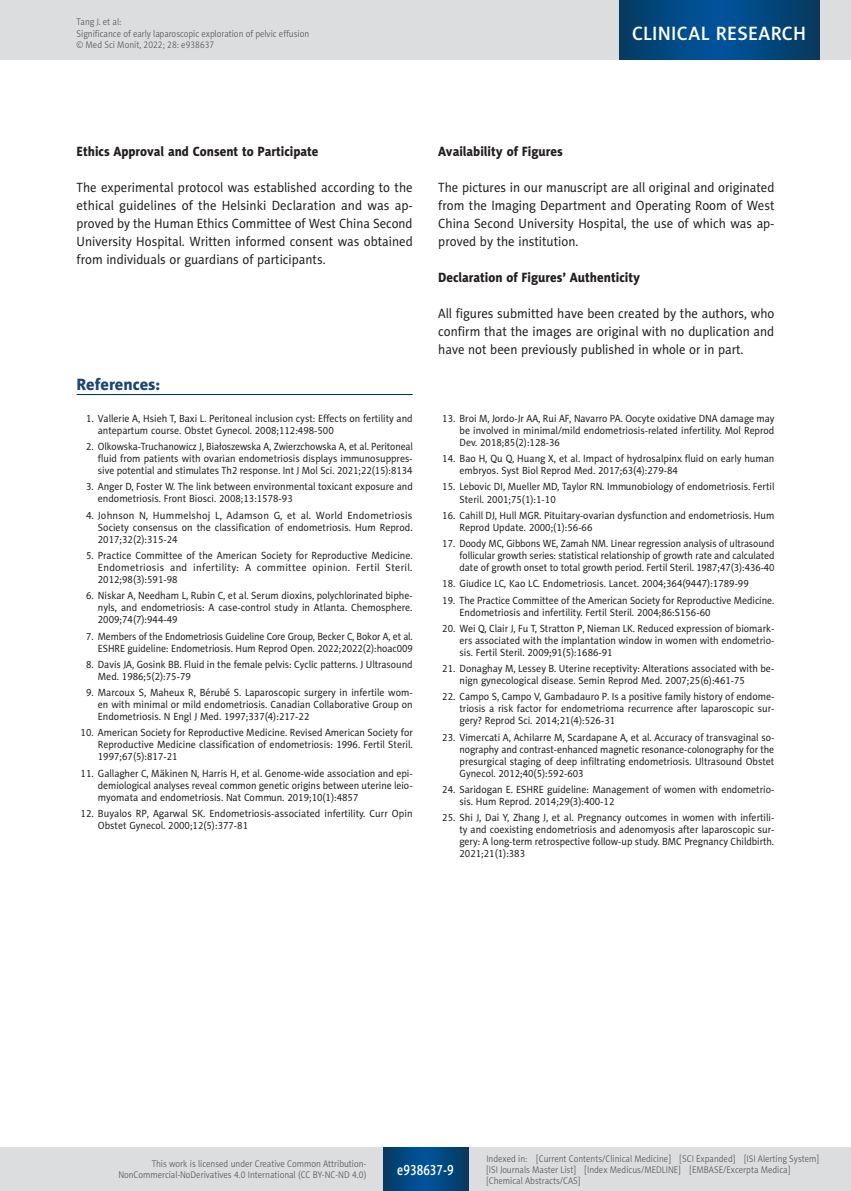
<style>
.page{position:relative;width:851px;height:1191px;background:#fff}
.page>*{position:absolute;margin:0;border:0;box-sizing:border-box;transform-origin:0 0}
.t1{font:19.5px "Naomi Sans EFN Medium";letter-spacing:.015em;color:#fff}
.MSM_Referencje_Tytul{font:16.5px "Naomi Sans EFN Heavy";color:#1a4574}
.t2{font:15px "Naomi Sans EFN Medium";color:#fff;scale:.8 1}
.MSM_Body{font:13.5px/18px "Naomi Sans EFN";color:#231f20;text-align:justify;scale:.95 1}
.MSM_Headline_2{font:13.5px "Naomi Sans EFN Heavy";color:#231f20;scale:.95 1}
.MSM_Referencje_punkt{font:10.5px/12px "Naomi Sans EFN";color:#231f20;text-align:justify;scale:.95 1}
.MSM_Referencje_punkt-2{font:10.5px/12px "Naomi Sans EFN";color:#231f20;text-align:justify;scale:.93 1}
.MSM_Referencje_punkt-3{font:10.5px/12px "Naomi Sans EFN";color:#231f20;scale:.94 1}
.MSM_Referencje_punkt-4{font:10.5px/12px "Naomi Sans EFN";color:#231f20;text-align:justify}
.MSM_Referencje_punkt-5{font:10.5px/12px "Naomi Sans EFN";color:#231f20;scale:.96 1}
.t3{font:9.75px/11.2px "Naomi Sans EFN Light";color:#57585a;scale:.9 1}
</style>
<div class="page">
<hr style="left:77px;top:394px;width:335px;height:1px;background:#00295c">
<div style="left:0;top:1148px;width:850px;height:43px;background:#dcdddf"></div>
<svg style="left:383px;top:1147px;width:85px;height:43px;background:#02477e"></svg>
<div style="left:0;top:0;width:850px;height:60px;background:#dcdddf"></div>
<svg style="left:619px;top:0;width:200px;height:60px;background:#02477e"></svg>
<p class="t3" style="left:77px;top:16px;width:260px">Tang J. et al:<br>Significance of early laparoscopic exploration of pelvic effusion © Med Sci Monit, 2022; 28: e938637</p>
<h1 class="t1" style="left:632px;top:22px;width:175px">CLINICAL RESEARCH</h1>
<p class="MSM_Headline_2" style="left:77px;top:143px;width:256px">Ethics Approval and Consent to Participate</p>
<p class="MSM_Body" style="left:77px;top:178px;width:355px">The experimental protocol was established according to the ethical guidelines of the Helsinki Declaration and was ap&shy;proved by the Human Ethics Committee of West China Second University Hospital. Written informed consent was obtained from individuals or guardians of participants.</p>
<p class="MSM_Referencje_Tytul" style="left:77px;top:374px;width:85px">References:</p>
<p class="MSM_Referencje_punkt" style="left:98px;top:412px;width:333px;text-indent:-12px">1. Vallerie A, Hsieh T, Baxi L. Peritoneal inclusion cyst: Effects on fertility and antepartum course. Obstet Gynecol. 2008;112:498-500</p>
<p class="MSM_Referencje_punkt-2" style="left:98px;top:441px;width:340px;text-indent:-12px">2. Olkowska-Truchanowicz J, Białoszewska A, Zwierzchowska A, et al. Peritoneal fluid from patients with ovarian endometriosis displays immunosuppres&shy;sive potential and stimulates Th2 response. Int J Mol Sci. 2021;22(15):8134</p>
<p class="MSM_Referencje_punkt" style="left:98px;top:481px;width:333px;text-indent:-12px">3. Anger D, Foster W. The link between environmental toxicant exposure and endometriosis. Front Biosci. 2008;13:1578-93</p>
<p class="MSM_Referencje_punkt-4" style="left:98px;top:509px;width:316px;text-indent:-12px">4. Johnson N, Hummelshoj L, Adamson G, et al. World Endometriosis Society consensus on the classification of endometriosis. Hum Reprod.<br>2017;32(2):315-24</p>
<p class="MSM_Referencje_punkt" style="left:98px;top:549px;width:333px;text-indent:-12px">5. Practice Committee of the American Society for Reproductive Medicine.<br>Endometriosis and infertility: A committee opinion. Fertil Steril.<br>2012;98(3):591-98</p>
<p class="MSM_Referencje_punkt" style="left:98px;top:590px;width:333px;text-indent:-12px">6. Niskar A, Needham L, Rubin C, et al. Serum dioxins, polychlorinated biphe&shy;nyls, and endometriosis: A case-control study in Atlanta. Chemosphere.<br>2009;74(7):944-49</p>
<p class="MSM_Referencje_punkt-2" style="left:86px;top:630px;width:353px;text-align:right">7. Members of the Endometriosis Guideline Core Group, Becker C, Bokor A, et al.<br>ESHRE guideline: Endometriosis. Hum Reprod Open. 2022;2022(2):hoac009</p>
<p class="MSM_Referencje_punkt-3" style="left:98px;top:658px;width:336px;text-indent:-12px">8. Davis JA, Gosink BB. Fluid in the female pelvis: Cyclic patterns. J Ultrasound<br>Med. 1986;5(2):75-79</p>
<p class="MSM_Referencje_punkt" style="left:98px;top:686px;width:333px;text-indent:-12px">9. Marcoux S, Maheux R, Bérubé S. Laparoscopic surgery in infertile wom&shy;en with minimal or mild endometriosis. Canadian Collaborative Group on Endometriosis. N Engl J Med. 1997;337(4):217-22</p>
<p class="MSM_Referencje_punkt" style="left:98px;top:727px;width:333px;text-indent:-17px">10. American Society for Reproductive Medicine. Revised American Society for Reproductive Medicine classification of endometriosis: 1996. Fertil Steril.<br>1997;67(5):817-21</p>
<p class="MSM_Referencje_punkt" style="left:98px;top:767px;width:333px;text-indent:-17px">11. Gallagher C, Mäkinen N, Harris H, et al. Genome-wide association and epi&shy;demiological analyses reveal common genetic origins between uterine leio&shy;myomata and endometriosis. Nat Commun. 2019;10(1):4857</p>
<p class="MSM_Referencje_punkt-5" style="left:98px;top:807px;width:329px;text-indent:-17px">12. Buyalos RP, Agarwal SK. Endometriosis-associated infertility. Curr Opin<br>Obstet Gynecol. 2000;12(5):377-81</p>
<p class="MSM_Headline_2" style="left:438px;top:143px;width:132px">Availability of Figures</p>
<p class="MSM_Body" style="left:438px;top:178px;width:355px">The pictures in our manuscript are all original and originated from the Imaging Department and Operating Room of West China Second University Hospital, the use of which was ap&shy;proved by the institution.</p>
<p class="MSM_Headline_2" style="left:438px;top:269px;width:214px">Declaration of Figures’ Authenticity</p>
<p class="MSM_Body" style="left:438px;top:304px;width:355px">All figures submitted have been created by the authors, who confirm that the images are original with no duplication and have not been previously published in whole or in part.</p>
<p class="MSM_Referencje_punkt-3" style="left:459px;top:412px;width:336px;text-align:justify;text-indent:-17px">13. Broi M, Jordo-Jr AA, Rui AF, Navarro PA. Oocyte oxidative DNA damage may be involved in minimal/mild endometriosis-related infertility. Mol Reprod Dev. 2018;85(2):128-36</p>
<p class="MSM_Referencje_punkt" style="left:459px;top:453px;width:333px;text-indent:-17px">14. Bao H, Qu Q, Huang X, et al. Impact of hydrosalpinx fluid on early human embryos. Syst Biol Reprod Med. 2017;63(4):279-84</p>
<p class="MSM_Referencje_punkt" style="left:459px;top:481px;width:333px;text-indent:-17px">15. Lebovic DI, Mueller MD, Taylor RN. Immunobiology of endometriosis. Fertil<br>Steril. 2001;75(1):1-10</p>
<p class="MSM_Referencje_punkt" style="left:459px;top:509px;width:333px;text-indent:-17px">16. Cahill DJ, Hull MGR. Pituitary-ovarian dysfunction and endometriosis. Hum<br>Reprod Update. 2000;(1):56-66</p>
<p class="MSM_Referencje_punkt-2" style="left:459px;top:537px;width:340px;text-indent:-17px">17. Doody MC, Gibbons WE, Zamah NM. Linear regression analysis of ultrasound follicular growth series: statistical relationship of growth rate and calculated date of growth onset to total growth period. Fertil Steril. 1987;47(3):436-40</p>
<p class="MSM_Referencje_punkt" style="left:442px;top:578px;width:324px">18. Giudice LC, Kao LC. Endometriosis. Lancet. 2004;364(9447):1789-99</p>
<p class="MSM_Referencje_punkt-3" style="left:459px;top:594px;width:336px;text-indent:-17px">19. The Practice Committee of the American Society for Reproductive Medicine.<br>Endometriosis and infertility. Fertil Steril. 2004;86:S156-60</p>
<p class="MSM_Referencje_punkt" style="left:459px;top:622px;width:333px;text-indent:-17px">20. Wei Q, Clair J, Fu T, Stratton P, Nieman LK. Reduced expression of biomark&shy;ers associated with the implantation window in women with endometrio&shy;sis. Fertil Steril. 2009;91(5):1686-91</p>
<p class="MSM_Referencje_punkt" style="left:459px;top:662px;width:333px;text-indent:-17px">21. Donaghay M, Lessey B. Uterine receptivity: Alterations associated with be&shy;nign gynecological disease. Semin Reprod Med. 2007;25(6):461-75</p>
<p class="MSM_Referencje_punkt" style="left:459px;top:691px;width:333px;text-indent:-17px">22. Campo S, Campo V, Gambadauro P. Is a positive family history of endome&shy;triosis a risk factor for endometrioma recurrence after laparoscopic sur&shy;gery? Reprod Sci. 2014;21(4):526-31</p>
<p class="MSM_Referencje_punkt" style="left:459px;top:731px;width:333px;text-indent:-17px">23. Vimercati A, Achilarre M, Scardapane A, et al. Accuracy of transvaginal so&shy;nography and contrast-enhanced magnetic resonance-colonography for the presurgical staging of deep infiltrating endometriosis. Ultrasound Obstet Gynecol. 2012;40(5):592-603</p>
<p class="MSM_Referencje_punkt" style="left:459px;top:783px;width:333px;text-indent:-17px">24. Saridogan E. ESHRE guideline: Management of women with endometrio&shy;sis. Hum Reprod. 2014;29(3):400-12</p>
<p class="MSM_Referencje_punkt" style="left:459px;top:811px;width:333px;text-indent:-17px">25. Shi J, Dai Y, Zhang J, et al. Pregnancy outcomes in women with infertili&shy;ty and coexisting endometriosis and adenomyosis after laparoscopic sur&shy;gery: A long-term retrospective follow-up study. BMC Pregnancy Childbirth.<br>2021;21(1):383</p>
<p class="t3" style="left:118px;top:1158px;width:277px;text-align:right">This work is licensed under Creative Common Attribution-<br>NonCommercial-NoDerivatives 4.0 International (CC BY-NC-ND 4.0)</p>
<h3 class="t2" style="left:397px;top:1160px;width:72px">e938637-9</h3>
<p class="t3" style="left:486px;top:1152px;width:371px">Indexed in: [Current Contents/Clinical Medicine] [SCI Expanded] [ISI Alerting System] [ISI Journals Master List] [Index Medicus/MEDLINE] [EMBASE/Excerpta Medica] [Chemical Abstracts/CAS]</p>
</div>
